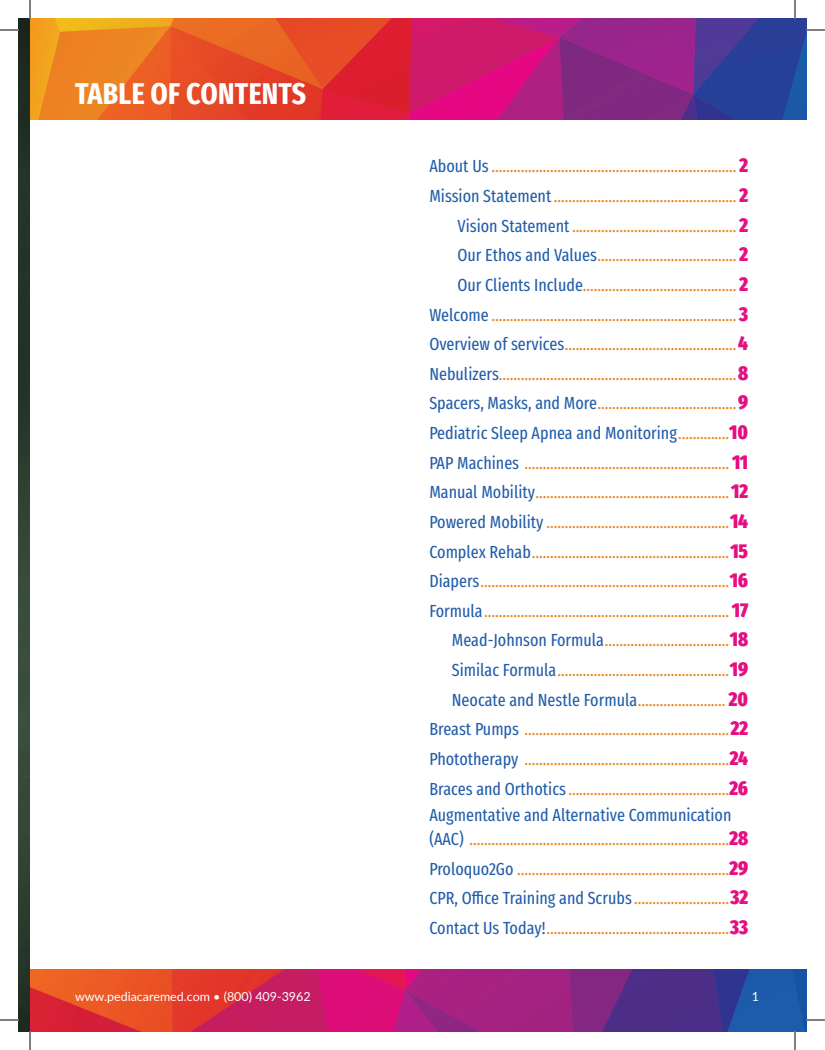
<style>
.page{position:relative;width:825px;height:1050px;background:#fff}
.page>*{position:absolute;margin:0;border:0;box-sizing:border-box;transform-origin:0 0}
.t1{font:700 30px "Fira Sans Compressed";letter-spacing:.01em;color:#fff}
.t2{font:17.5px/29.6px "Fira Sans Compressed";color:#eb8723;text-align:right}
.t3{font:12.5px "Lato";color:#fff}
.s1{color:#225daa}
.s2{font-weight:800;font-size:20px;color:#e50e82}
</style>
<div class="page">
<img style="left:30px;top:969px;width:776px;height:62px">
<img style="left:30px;top:19px;width:776px;height:101px">
<img style="left:19px;top:19px;width:11px;height:1012px">
<svg style="left:0;top:29px;width:19px;height:2px"></svg>
<svg style="left:806px;top:29px;width:19px;height:2px"></svg>
<svg style="left:0;top:1019px;width:19px;height:2px"></svg>
<svg style="left:806px;top:1019px;width:19px;height:2px"></svg>
<svg style="left:29px;top:0;width:2px;height:19px"></svg>
<svg style="left:29px;top:1031px;width:2px;height:19px"></svg>
<svg style="left:794px;top:0;width:2px;height:19px"></svg>
<svg style="left:794px;top:1031px;width:2px;height:19px"></svg>
<h1 class="t1" style="left:75px;top:69px;width:233px">TABLE OF CONTENTS</h1>
<p class="t2" style="left:429px;top:151px;width:320px"><span class="s1">About Us</span> ................................................................... <span class="s2">2<br></span><span class="s1">Mission Statement</span>.................................................. <span class="s2">2<br></span><span class="s1">Vision Statement</span>............................................. <span class="s2">2<br></span><span class="s1">Our Ethos and Values</span>...................................... <span class="s2">2<br></span><span class="s1">Our Clients Include</span>.......................................... <span class="s2">2<br></span><span class="s1">Welcome</span> ................................................................... <span class="s2">3<br></span><span class="s1">Overview of services</span>...............................................<span class="s2">4<br></span><span class="s1">Nebulizers</span>.................................................................<span class="s2">8<br></span><span class="s1">Spacers, Masks, and More</span>......................................<span class="s2">9<br></span><span class="s1">Pediatric Sleep Apnea and Monitoring</span>..............<span class="s2">10<br></span><span class="s1">PAP Machines</span> ........................................................ <span class="s2">11<br></span><span class="s1">Manual Mobility</span>.....................................................<span class="s2">12<br></span><span class="s1">Powered Mobility</span> ..................................................<span class="s2">14<br></span><span class="s1">Complex Rehab</span>......................................................<span class="s2">15<br></span><span class="s1">Diapers</span>....................................................................<span class="s2">16<br></span><span class="s1">Formula</span>................................................................... <span class="s2">17<br></span><span class="s1">Mead-Johnson Formula</span>..................................<span class="s2">18<br></span><span class="s1">Similac Formula</span>...............................................<span class="s2">19<br></span><span class="s1">Neocate and Nestle Formula</span>........................ <span class="s2">20<br></span><span class="s1">Breast Pumps</span> ........................................................<span class="s2">22<br></span><span class="s1">Phototherapy</span> ........................................................<span class="s2">24<br></span><span class="s1">Braces and Orthotics</span>............................................<span class="s2">26</span></p>
<p class="t2" style="left:429px;top:803px;width:320px;line-height:24px;text-align:left"><span class="s1">Augmentative and Alternative Communication (AAC)</span> .......................................................................<span class="s2">28</span></p>
<p class="t2" style="left:429px;top:853px;width:320px;text-align:justify"><span class="s1">Proloquo2Go</span> ..........................................................<span class="s2">29<br></span><span class="s1">CPR, Office Training and Scrubs</span>..........................<span class="s2">32<br></span><span class="s1">Contact Us Today!</span>..................................................<span class="s2">33</span></p>
<p class="t3" style="left:75px;top:987px;width:237px">www.pediacaremed.com • (800) 409-3962</p>
<p class="t3" style="left:752px;top:987px;width:9px">1</p>
</div>
